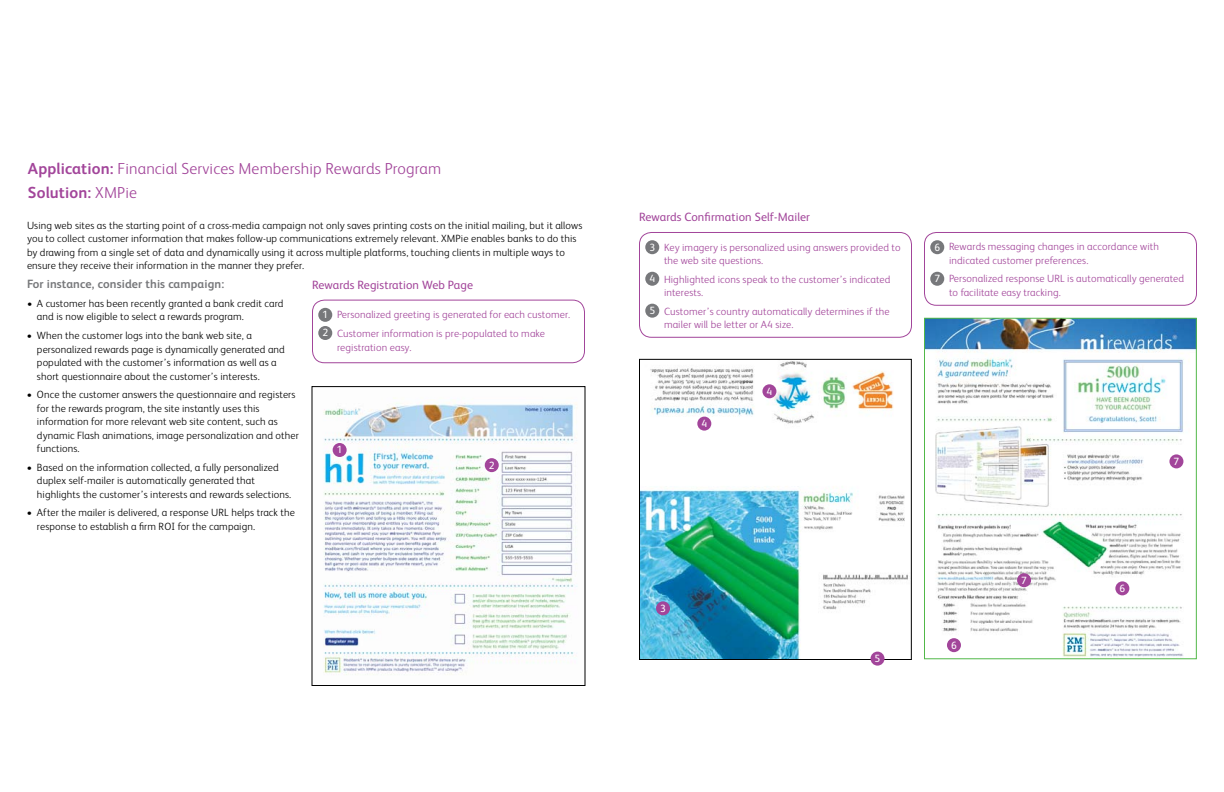
<style>
.page{position:relative;width:1224px;height:792px;background:#fff}
.page>*{position:absolute;margin:0;border:0;box-sizing:border-box;transform-origin:0 0}
.t1{font:300 16px/24px "Xerox Sans";letter-spacing:.01em;color:#a2459a}
.t2{font:12px "Xerox Sans";letter-spacing:.01em;color:#a2459a}
.t3{font:700 12px "Xerox Sans";letter-spacing:.01em;color:#77787b}
.t4{font:300 10.5px/13.5px "Xerox Sans";letter-spacing:.01em;color:#000}
.t5{font:300 10.5px/13.5px "Xerox Sans";letter-spacing:.01em;color:#a2459a}
.t6{font:10.5px "Xerox Sans";color:#fff}
.s1{font-weight:700}
</style>
<div class="page">
<div style="left:312px;top:300px;width:273px;height:63px;border:1px solid #a2459a;border-radius:12px"></div>
<div style="left:639px;top:232px;width:273px;height:106px;border:1px solid #a2459a;border-radius:12px"></div>
<div style="left:924px;top:232px;width:273px;height:74px;border:1px solid #a2459a;border-radius:12px"></div>
<div style="left:318px;top:308px;width:14px;height:14px;background:#77787b;border-radius:50%"></div>
<div style="left:645px;top:240px;width:14px;height:14px;background:#77787b;border-radius:50%"></div>
<div style="left:930px;top:240px;width:14px;height:14px;background:#77787b;border-radius:50%"></div>
<div style="left:318px;top:326px;width:14px;height:14px;background:#77787b;border-radius:50%"></div>
<div style="left:645px;top:272px;width:14px;height:14px;background:#77787b;border-radius:50%"></div>
<div style="left:930px;top:272px;width:14px;height:14px;background:#77787b;border-radius:50%"></div>
<div style="left:645px;top:304px;width:14px;height:14px;background:#77787b;border-radius:50%"></div>
<img style="left:323px;top:398px;width:254px;height:277px">
<div style="left:312px;top:386px;width:273px;height:300px;border:1px solid #000"></div>
<div style="left:485px;top:458px;width:14px;height:14px;background:#a2459a;border-radius:50%"></div>
<div style="left:333px;top:443px;width:14px;height:14px;background:#a2459a;border-radius:50%"></div>
<img style="left:641px;top:361px;width:267px;height:297px">
<div style="left:639px;top:359px;width:273px;height:301px;border:1px solid #000"></div>
<img style="left:926px;top:320px;width:269px;height:337px">
<div style="left:924px;top:318px;width:273px;height:341px;border:1px solid #51b848"></div>
<div style="left:656px;top:601px;width:14px;height:14px;background:#a2459a;border-radius:50%"></div>
<div style="left:947px;top:638px;width:14px;height:14px;background:#a2459a;border-radius:50%"></div>
<div style="left:1115px;top:581px;width:14px;height:14px;background:#a2459a;border-radius:50%"></div>
<div style="left:762px;top:384px;width:14px;height:14px;background:#a2459a;border-radius:50%"></div>
<div style="left:697px;top:417px;width:14px;height:14px;background:#a2459a;border-radius:50%"></div>
<div style="left:1017px;top:573px;width:14px;height:14px;background:#a2459a;border-radius:50%"></div>
<div style="left:1169px;top:454px;width:14px;height:14px;background:#a2459a;border-radius:50%"></div>
<div style="left:871px;top:652px;width:14px;height:14px;background:#a2459a;border-radius:50%"></div>
<h1 class="t1" style="left:28px;top:155px;width:415px"><span class="s1">Application:</span> Financial Services Membership Rewards Program<br><span class="s1">Solution:</span> XMPie</h1>
<p class="t4" style="left:27px;top:218px;width:557px">Using web sites as the starting point of a cross-media campaign not only saves printing costs on the initial mailing, but it allows you to collect customer information that makes follow-up communications extremely relevant. XMPie enables banks to do this by drawing from a single set of data and dynamically using it across multiple platforms, touching clients in multiple ways to ensure they receive their information in the manner they prefer.</p>
<p class="t3" style="left:27px;top:276px;width:199px">For instance, consider this campaign:</p>
<p class="t4" style="left:37px;top:296px;width:248px;text-indent:-10px">• A customer has been recently granted a bank credit card and is now eligible to select a rewards program.</p>
<p class="t4" style="left:37px;top:328px;width:249px;text-indent:-10px">• When the customer logs into the bank web site, a personalized rewards page is dynamically generated and populated with the customer’s information as well as a short questionnaire about the customer’s interests.</p>
<p class="t4" style="left:37px;top:387px;width:263px;text-indent:-10px">• Once the customer answers the questionnaire and registers for the rewards program, the site instantly uses this information for more relevant web site content, such as dynamic Flash animations, image personalization and other functions.</p>
<p class="t4" style="left:37px;top:460px;width:256px;text-indent:-10px">• Based on the information collected, a fully personalized duplex self-mailer is automatically generated that highlights the customer’s interests and rewards selections.</p>
<p class="t4" style="left:37px;top:505px;width:259px;text-indent:-10px">• After the mailer is delivered, a response URL helps track the response to establish a firm ROI for the campaign.</p>
<p class="t2" style="left:312px;top:277px;width:163px">Rewards Registration Web Page</p>
<p class="t5" style="left:337px;top:305px;width:235px;line-height:18.5px">Personalized greeting is generated for each customer.<br>Customer information is pre-populated to make</p>
<p class="t5" style="left:337px;top:340px;width:76px">registration easy.</p>
<p class="t6" style="left:322px;top:308px;width:7px">1</p>
<p class="t6" style="left:322px;top:326px;width:7px">2</p>
<p class="t6" style="left:337px;top:443px;width:7px">1</p>
<p class="t6" style="left:489px;top:458px;width:7px">2</p>
<p class="t2" style="left:639px;top:209px;width:173px">Rewards Confirmation Self-Mailer</p>
<p class="t6" style="left:649px;top:240px;width:7px">3</p>
<p class="t6" style="left:934px;top:240px;width:7px">6</p>
<p class="t5" style="left:664px;top:240px;width:238px">Key imagery is personalized using answers provided to the web site questions.</p>
<p class="t5" style="left:664px;top:272px;width:228px">Highlighted icons speak to the customer’s indicated interests.</p>
<p class="t5" style="left:664px;top:304px;width:227px">Customer’s country automatically determines if the mailer will be letter or A4 size.</p>
<p class="t6" style="left:649px;top:272px;width:7px">4</p>
<p class="t6" style="left:934px;top:272px;width:7px">7</p>
<p class="t6" style="left:649px;top:304px;width:7px">5</p>
<p class="t5" style="left:949px;top:239px;width:212px">Rewards messaging changes in accordance with indicated customer preferences.</p>
<p class="t5" style="left:949px;top:271px;width:237px">Personalized response URL is automatically generated to facilitate easy tracking.</p>
<p class="t6" style="left:701px;top:417px;width:7px">4</p>
<p class="t6" style="left:767px;top:384px;width:7px">4</p>
<p class="t6" style="left:1174px;top:454px;width:7px">7</p>
<p class="t6" style="left:660px;top:601px;width:7px">3</p>
<p class="t6" style="left:875px;top:652px;width:7px">5</p>
<p class="t6" style="left:951px;top:638px;width:7px">6</p>
<p class="t6" style="left:1021px;top:573px;width:7px">7</p>
<p class="t6" style="left:1120px;top:581px;width:7px">6</p>
</div>
